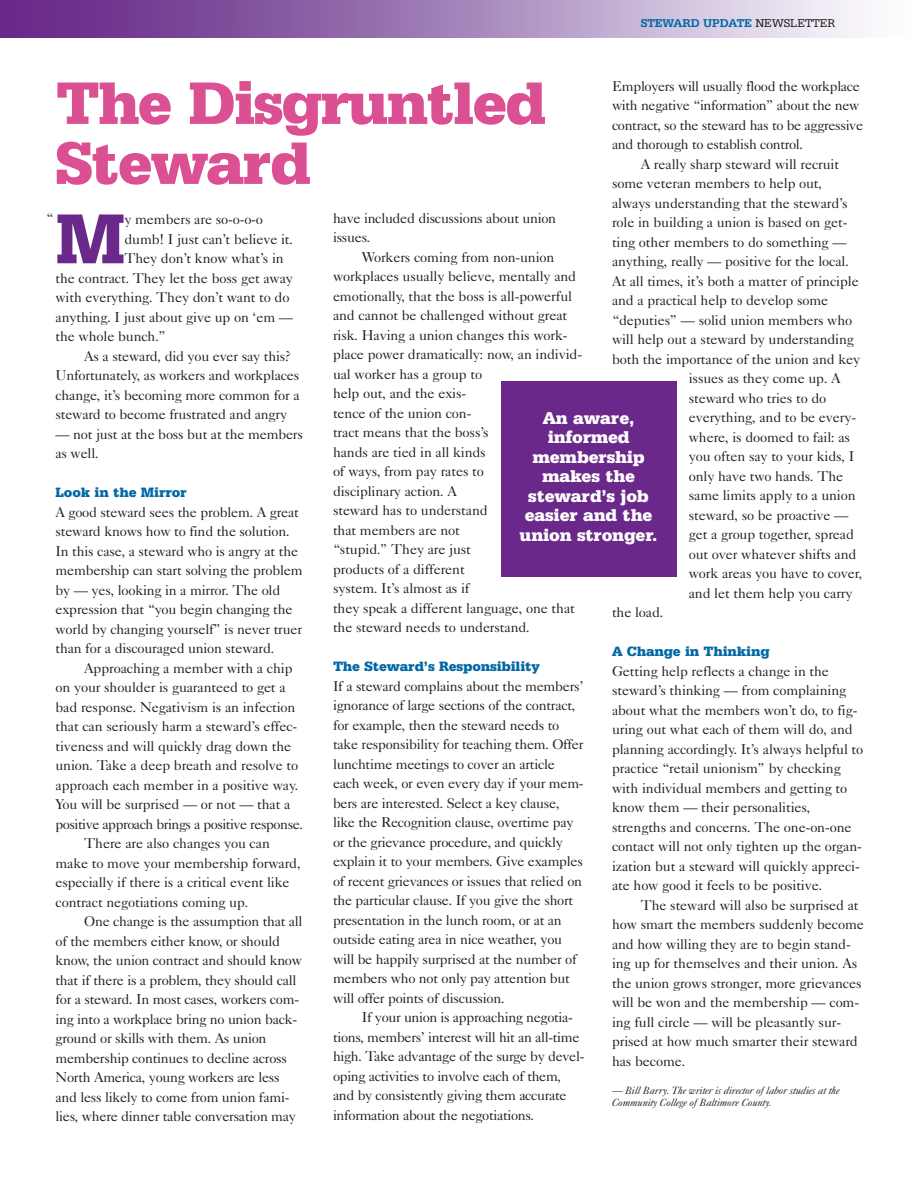
<style>
.page{position:relative;width:918px;height:1188px;background:#fff}
.page>*{position:absolute;margin:0;border:0;box-sizing:border-box;transform-origin:0 0}
.t1{font:900 74.25px "Serifa BT";color:#6a288a}
.t2{font:900 63px/60px "Serifa BT";letter-spacing:-.035em;color:#da5093}
.t3{font:900 18px/19.5px "Serifa BT";letter-spacing:-.01em;color:#fff;text-align:center}
.t4{font:14.25px/19.5px "Caslon Five Forty";letter-spacing:-.01em;color:#231f20}
.t5{font:900 14.25px "Serifa BT";letter-spacing:-.01em;color:#0068a5}
.t6{font:14.25px "Caslon Five Forty";letter-spacing:-.035em;color:#231f20}
.t7{font:700 12px "Serifa BT";letter-spacing:-.005em;color:#0068a5}
.t8{font:italic 10.5px/12px "Caslon Five Forty";letter-spacing:-.015em;color:#231f20}
.s1{font-weight:400;color:#231f20}
</style>
<div class="page">
<img style="left:0;top:0;width:864px;height:38px">
<div style="left:501px;top:381px;width:176px;height:196px;background:#6a288a"></div>
<p class="t7" style="left:641px;top:19px;width:196px">STEWARD UPDATE <span class="s1">NEWSLETTER</span></p>
<p class="t4" style="left:612px;top:78px;width:249px">Employers will usually flood the workplace</p>
<p class="t4" style="left:612px;top:97px;width:249px">with negative “information” about the new</p>
<p class="t4" style="left:612px;top:117px;width:253px">contract, so the steward has to be aggressive</p>
<p class="t4" style="left:612px;top:136px;width:193px">and thorough to establish control.</p>
<p class="t4" style="left:641px;top:156px;width:200px">A really sharp steward will recruit</p>
<p class="t4" style="left:612px;top:175px;width:212px">some veteran members to help out,</p>
<p class="t4" style="left:612px;top:195px;width:237px">always understanding that the steward’s</p>
<p class="t4" style="left:612px;top:214px;width:237px">role in building a union is based on get-</p>
<p class="t4" style="left:612px;top:234px;width:236px">ting other members to do something —</p>
<p class="t4" style="left:612px;top:253px;width:238px">anything, really — positive for the local.</p>
<p class="t4" style="left:612px;top:273px;width:248px">At all times, it’s both a matter of principle</p>
<p class="t4" style="left:612px;top:292px;width:218px">and a practical help to develop some</p>
<p class="t4" style="left:612px;top:312px;width:242px">“deputies” — solid union members who</p>
<p class="t4" style="left:612px;top:331px;width:243px">will help out a steward by understanding</p>
<p class="t4" style="left:612px;top:351px;width:250px">both the importance of the union and key</p>
<p class="t4" style="left:689px;top:370px;width:153px">issues as they come up. A</p>
<p class="t4" style="left:689px;top:390px;width:139px">steward who tries to do</p>
<p class="t4" style="left:689px;top:409px;width:169px">everything, and to be every-</p>
<p class="t4" style="left:689px;top:429px;width:163px">where, is doomed to fail: as</p>
<p class="t4" style="left:689px;top:448px;width:167px">you often say to your kids, I</p>
<p class="t4" style="left:689px;top:468px;width:156px">only have two hands. The</p>
<p class="t4" style="left:689px;top:487px;width:168px">same limits apply to a union</p>
<p class="t4" style="left:689px;top:507px;width:161px">steward, so be proactive —</p>
<p class="t4" style="left:689px;top:526px;width:167px">get a group together, spread</p>
<p class="t4" style="left:689px;top:546px;width:169px">out over whatever shifts and</p>
<p class="t4" style="left:689px;top:565px;width:175px">work areas you have to cover,</p>
<p class="t4" style="left:689px;top:585px;width:165px">and let them help you carry</p>
<p class="t4" style="left:612px;top:604px;width:53px">the load.</p>
<p class="t5" style="left:612px;top:647px;width:159px">A Change in Thinking</p>
<p class="t4" style="left:612px;top:663px;width:253px">Getting help reflects a change in the steward’s thinking — from complaining about what the members won’t do, to fig&shy;uring out what each of them will do, and planning accordingly. It’s always helpful to practice “retail unionism” by checking with individual members and getting to know them — their personalities, strengths and concerns. The one-on-one contact will not only tighten up the organ&shy;ization but a steward will quickly appreci&shy;ate how good it feels to be positive.</p>
<p class="t4" style="left:612px;top:897px;width:253px;text-indent:29px">The steward will also be surprised at how smart the members suddenly become and how willing they are to begin stand&shy;ing up for themselves and their union. As the union grows stronger, more grievances will be won and the membership — com&shy;ing full circle — will be pleasantly sur&shy;prised at how much smarter their steward has become.</p>
<p class="t8" style="left:612px;top:1086px;width:229px">— Bill Barry. The writer is director of labor studies at the<br>Community College of Baltimore County.</p>
<h2 class="t2" style="left:56px;top:79px;width:492px">The Disgruntled<br>Steward</h2>
<p class="t4" style="left:333px;top:210px;width:225px">have included discussions about union issues.</p>
<p class="t4" style="left:333px;top:249px;width:251px;text-indent:29px">Workers coming from non-union workplaces usually believe, mentally and emotionally, that the boss is all-powerful and cannot be challenged without great risk. Having a union changes this work&shy;place power dramatically: now, an individ&shy;ual worker has a group to<br>help out, and the exis-<br>tence of the union con-<br>tract means that the boss’s<br>hands are tied in all kinds<br>of ways, from pay rates to<br>disciplinary action. A<br>steward has to understand<br>that members are not<br>“stupid.” They are just<br>products of a different<br>system. It’s almost as if<br>they speak a different language, one that the steward needs to understand.</p>
<p class="t5" style="left:333px;top:662px;width:208px">The Steward’s Responsibility</p>
<p class="t4" style="left:333px;top:678px;width:252px">If a steward complains about the members’ ignorance of large sections of the contract, for example, then the steward needs to take responsibility for teaching them. Offer lunchtime meetings to cover an article each week, or even every day if your mem&shy;bers are interested. Select a key clause, like the Recognition clause, overtime pay or the grievance procedure, and quickly explain it to your members. Give examples of recent grievances or issues that relied on the particular clause. If you give the short presentation in the lunch room, or at an outside eating area in nice weather, you will be happily surprised at the number of members who not only pay attention but will offer points of discussion.</p>
<p class="t4" style="left:333px;top:1009px;width:253px;text-indent:29px">If your union is approaching negotia&shy;tions, members’ interest will hit an all-time high. Take advantage of the surge by devel&shy;oping activities to involve each of them, and by consistently giving them accurate information about the negotiations.</p>
<p class="t4" style="left:46px;top:210px;width:9px">“</p>
<h1 class="t1" style="left:56px;top:215px;width:71px">M</h1>
<p class="t4" style="left:124px;top:211px;width:140px">y members are so-o-o-o</p>
<p class="t4" style="left:125px;top:231px;width:170px">dumb! I just can’t believe it.</p>
<p class="t4" style="left:125px;top:250px;width:161px">They don’t know what’s in</p>
<p class="t4" style="left:56px;top:270px;width:239px">the contract. They let the boss get away</p>
<p class="t4" style="left:56px;top:289px;width:235px">with everything. They don’t want to do</p>
<p class="t4" style="left:56px;top:309px;width:239px">anything. I just about give up on ‘em —</p>
<p class="t4" style="left:56px;top:328px;width:112px">the whole bunch.”</p>
<p class="t4" style="left:84px;top:348px;width:208px">As a steward, did you ever say this?</p>
<p class="t4" style="left:56px;top:367px;width:245px">Unfortunately, as workers and workplaces</p>
<p class="t4" style="left:56px;top:387px;width:246px">change, it’s becoming more common for a</p>
<p class="t4" style="left:56px;top:406px;width:233px">steward to become frustrated and angry</p>
<p class="t4" style="left:56px;top:426px;width:249px">— not just at the boss but at the members as well.</p>
<p class="t5" style="left:56px;top:488px;width:133px">Look in the Mirror</p>
<p class="t4" style="left:56px;top:504px;width:249px">A good steward sees the problem. A great steward knows how to find the solution.<br>In this case, a steward who is angry at the membership can start solving the problem by — yes, looking in a mirror. The old expression that “you begin changing the world by changing yourself” is never truer than for a discouraged union steward.</p>
<p class="t4" style="left:84px;top:660px;width:210px">Approaching a member with a chip</p>
<p class="t4" style="left:56px;top:679px;width:232px">on your shoulder is guaranteed to get a</p>
<p class="t4" style="left:56px;top:699px;width:242px">bad response. Negativism is an infection</p>
<p class="t4" style="left:56px;top:718px;width:243px">that can seriously harm a steward’s effec-</p>
<p class="t4" style="left:56px;top:738px;width:237px">tiveness and will quickly drag down the</p>
<p class="t4" style="left:56px;top:757px;width:244px">union. Take a deep breath and resolve to</p>
<p class="t4" style="left:56px;top:777px;width:244px">approach each member in a positive way.</p>
<p class="t4" style="left:56px;top:796px;width:237px">You will be surprised — or not — that a</p>
<p class="t6" style="left:56px;top:819px;width:249px">positive approach brings a positive response.</p>
<p class="t4" style="left:84px;top:835px;width:187px">There are also changes you can</p>
<p class="t4" style="left:56px;top:855px;width:247px">make to move your membership forward,</p>
<p class="t4" style="left:56px;top:874px;width:236px">especially if there is a critical event like</p>
<p class="t4" style="left:56px;top:894px;width:194px">contract negotiations coming up.</p>
<p class="t4" style="left:84px;top:913px;width:220px">One change is the assumption that all</p>
<p class="t4" style="left:56px;top:933px;width:226px">of the members either know, or should</p>
<p class="t4" style="left:56px;top:952px;width:248px">know, the union contract and should know</p>
<p class="t4" style="left:56px;top:972px;width:243px">that if there is a problem, they should call</p>
<p class="t4" style="left:56px;top:991px;width:245px">for a steward. In most cases, workers com-</p>
<p class="t4" style="left:56px;top:1011px;width:243px">ing into a workplace bring no union back-</p>
<p class="t4" style="left:56px;top:1030px;width:213px">ground or skills with them. As union</p>
<p class="t4" style="left:56px;top:1050px;width:233px">membership continues to decline across</p>
<p class="t4" style="left:56px;top:1069px;width:226px">North America, young workers are less</p>
<p class="t4" style="left:56px;top:1089px;width:235px">and less likely to come from union fami-</p>
<p class="t4" style="left:56px;top:1108px;width:242px">lies, where dinner table conversation may</p>
<p class="t3" style="left:520px;top:410px;width:139px">An aware, informed membership makes the steward’s job easier and the union stronger.</p>
</div>
